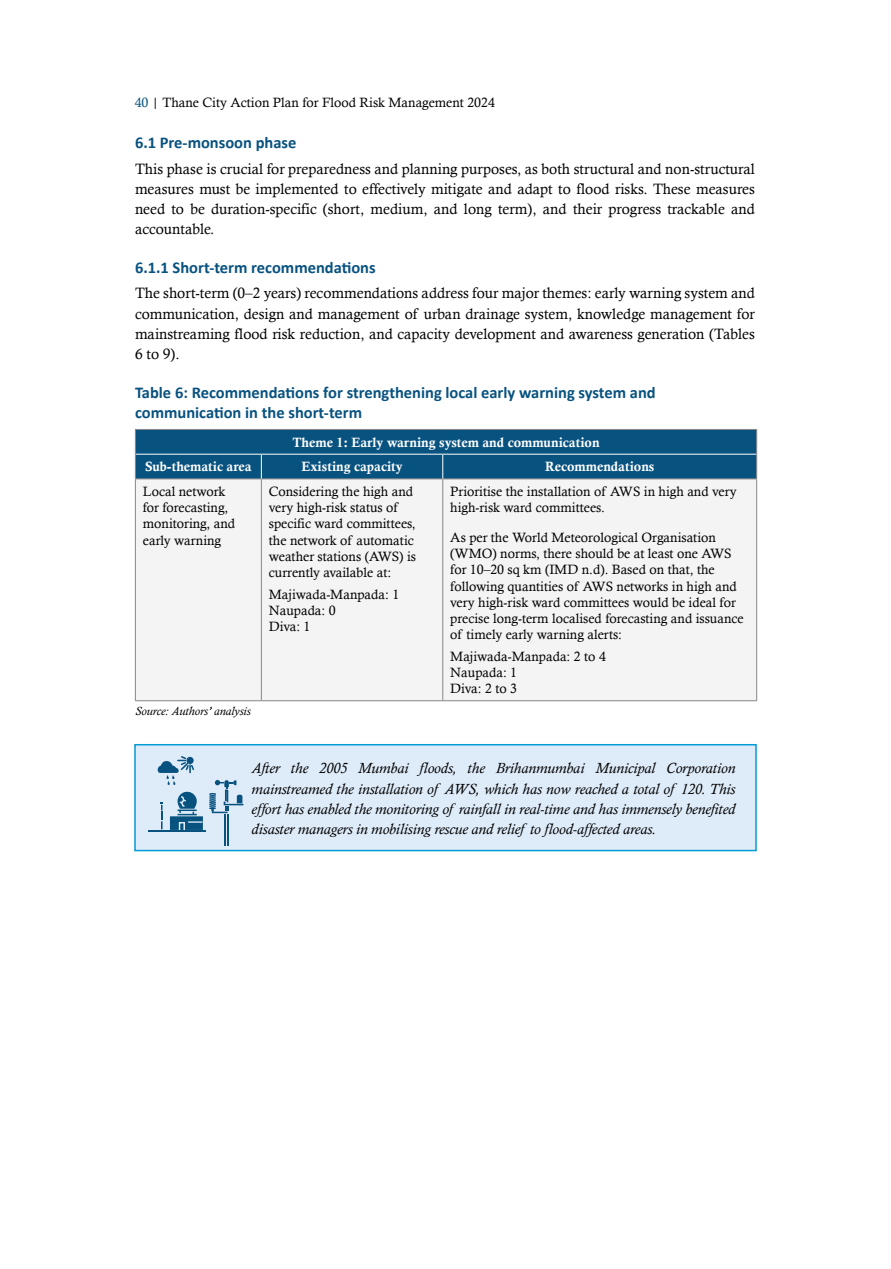
<style>
.page{position:relative;width:891px;height:1269px;background:#fff}
.page>*{position:absolute;margin:0;border:0;box-sizing:border-box;transform-origin:0 0}
.t1{font:700 16.5px/19.8px "Calibri";color:#085280}
.t2{font:15px/20.2px "Calisto";color:#000;text-align:justify}
.t3{font:italic 15px/20.2px "Calisto";color:#000;text-align:justify}
.t4{font:13.5px/16.2px "Calisto";color:#000}
.t5{font:13.5px "Calis MT Bol";color:#fff}
.t6{font:italic 12px "Calisto";color:#000}
.s1{color:#085280}
</style>
<div class="page">
<div style="left:136px;top:480px;width:620px;height:220px;background:#f4f4f4"></div>
<hr style="left:135px;top:479px;width:126px;height:1px;background:#878787">
<hr style="left:135px;top:479px;width:1px;height:221px;background:#878787">
<hr style="left:261px;top:479px;width:182px;height:1px;background:#878787">
<hr style="left:261px;top:479px;width:1px;height:221px;background:#878787">
<hr style="left:443px;top:479px;width:314px;height:1px;background:#878787">
<hr style="left:442px;top:479px;width:1px;height:221px;background:#878787">
<hr style="left:756px;top:479px;width:1px;height:221px;background:#878787">
<hr style="left:135px;top:700px;width:126px;height:1px;background:#878787">
<hr style="left:261px;top:700px;width:182px;height:1px;background:#878787">
<hr style="left:443px;top:700px;width:314px;height:1px;background:#878787">
<div style="left:135px;top:429px;width:622px;height:50px;background:#085280"></div>
<hr style="left:136px;top:454px;width:125px;height:1px;background:#fff">
<hr style="left:261px;top:454px;width:182px;height:1px;background:#fff">
<hr style="left:443px;top:454px;width:313px;height:1px;background:#fff">
<div style="left:134px;top:744px;width:623px;height:107px;background:#deebf9;border:2px solid #009cd8"></div>
<hr style="left:148px;top:831px;width:58px;height:1px;background:#085280">
<hr style="left:227px;top:814px;width:2px;height:32px;background:#085280">
<hr style="left:224px;top:814px;width:2px;height:32px;background:#085280">
<svg style="left:170px;top:791px;width:33px;height:39px"></svg>
<svg style="left:157px;top:756px;width:37px;height:29px"></svg>
<svg style="left:161px;top:803px;width:2px;height:26px"></svg>
<svg style="left:209px;top:780px;width:35px;height:33px"></svg>
<p class="t4" style="left:135px;top:95px;width:362px"><span class="s1">40</span> | Thane City Action Plan for Flood Risk Management 2024</p>
<p class="t1" style="left:135px;top:132px;width:163px">6.1 Pre-monsoon phase</p>
<p class="t2" style="left:135px;top:158px;width:621px">This phase is crucial for preparedness and planning purposes, as both structural and non-structural measures must be implemented to effectively mitigate and adapt to flood risks. These measures need to be duration-specific (short, medium, and long term), and their progress trackable and accountable.</p>
<p class="t1" style="left:135px;top:257px;width:242px">6.1.1 Short-term recommendations</p>
<p class="t2" style="left:135px;top:283px;width:621px">The short-term (0–2 years) recommendations address four major themes: early warning system and communication, design and management of urban drainage system, knowledge management for mainstreaming flood risk reduction, and capacity development and awareness generation (Tables 6 to 9).</p>
<p class="t1" style="left:135px;top:383px;width:522px">Table 6: Recommendations for strengthening local early warning system and communication in the short-term</p>
<p class="t5" style="left:292px;top:434px;width:309px">Theme 1: Early warning system and communication</p>
<p class="t5" style="left:145px;top:459px;width:108px">Sub-thematic area</p>
<p class="t5" style="left:301px;top:459px;width:103px">Existing capacity</p>
<p class="t5" style="left:545px;top:459px;width:111px">Recommendations</p>
<p class="t4" style="left:143px;top:483px;width:94px">Local network for forecasting, monitoring, and early warning</p>
<p class="t4" style="left:269px;top:483px;width:149px">Considering the high and very high-risk status of specific ward committees, the network of automatic weather stations (AWS) is currently available at:</p>
<p class="t4" style="left:269px;top:586px;width:132px">Majiwada-Manpada: 1<br>Naupada: 0<br>Diva: 1</p>
<p class="t4" style="left:450px;top:483px;width:288px">Prioritise the installation of AWS in high and very high-risk ward committees.</p>
<p class="t4" style="left:450px;top:529px;width:295px">As per the World Meteorological Organisation (WMO) norms, there should be at least one AWS for 10–20 sq km (IMD n.d). Based on that, the following quantities of AWS networks in high and very high-risk ward committees would be ideal for precise long-term localised forecasting and issuance of timely early warning alerts:</p>
<p class="t4" style="left:450px;top:648px;width:157px">Majiwada-Manpada: 2 to 4<br>Naupada: 1<br>Diva: 2 to 3</p>
<p class="t6" style="left:135px;top:704px;width:117px">Source: Authors’ analysis</p>
<p class="t3" style="left:252px;top:758px;width:485px">After the 2005 Mumbai floods, the Brihanmumbai Municipal Corporation mainstreamed the installation of AWS, which has now reached a total of 120. This effort has enabled the monitoring of rainfall in real-time and has immensely benefited disaster managers in mobilising rescue and relief to flood-affected areas.</p>
</div>
